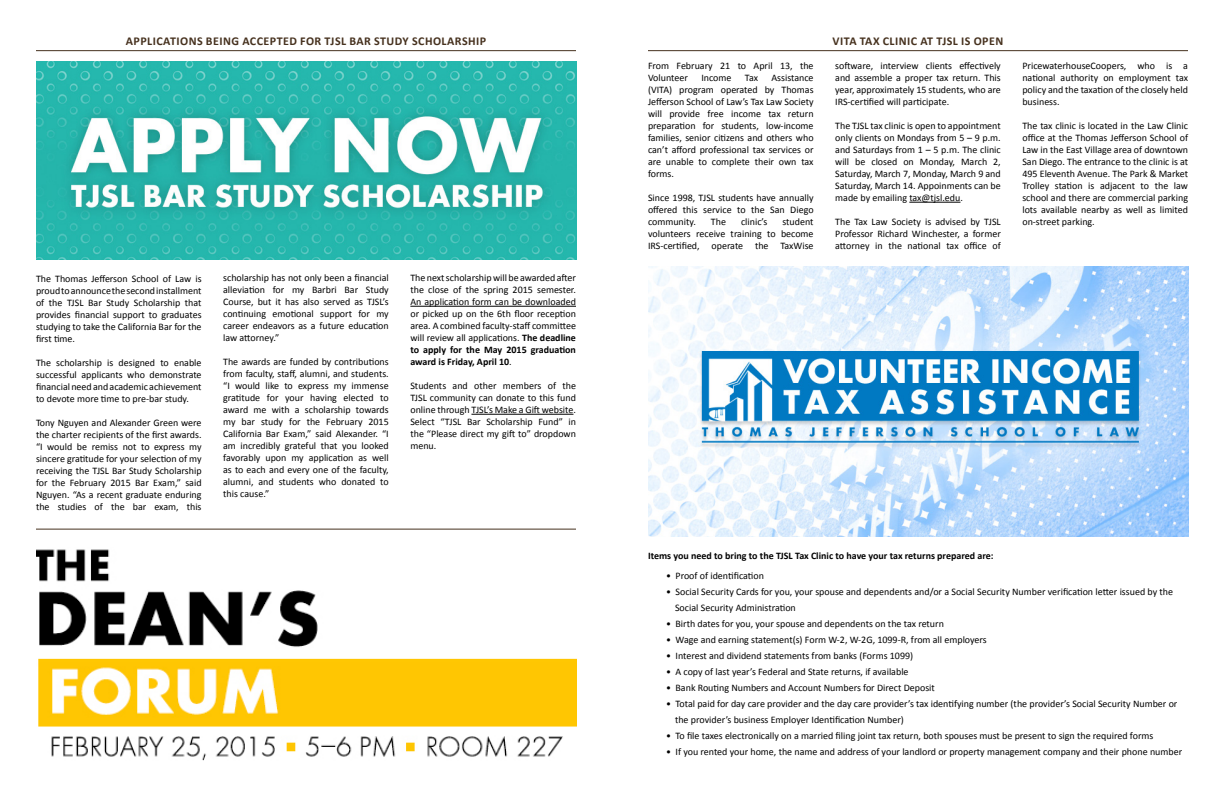
<style>
.page{position:relative;width:1224px;height:792px;background:#fff}
.page>*{position:absolute;margin:0;border:0;box-sizing:border-box;transform-origin:0 0}
.t1{font:700 12px "Calibri";letter-spacing:.04em;color:#46311e}
.t2{font:10px/12px "Calibri";color:#000;text-align:justify}
.t3{font:700 10px "Calibri";color:#000}
.s1{font-weight:700}
</style>
<div class="page">
<hr style="left:410px;top:306px;width:166px;height:1px;background:#000">
<hr style="left:471px;top:414px;width:102px;height:1px;background:#000">
<img style="left:36px;top:62px;width:541px;height:197px">
<hr style="left:36px;top:50px;width:540px;height:1px;background:#46311e">
<hr style="left:36px;top:529px;width:540px;height:1px;background:#46311e">
<img style="left:36px;top:549px;width:540px;height:211px">
<hr style="left:909px;top:202px;width:51px;height:1px;background:#000">
<img style="left:648px;top:266px;width:540px;height:270px">
<hr style="left:648px;top:50px;width:540px;height:1px;background:#46311e">
<p class="t1" style="left:126px;top:33px;width:362px">APPLICATIONS BEING ACCEPTED FOR TJSL BAR STUDY SCHOLARSHIP</p>
<p class="t2" style="left:36px;top:272px;width:167px">The Thomas Jefferson School of Law is proud to announce the second installment of the TJSL Bar Study Scholarship that provides financial support to graduates studying to take the California Bar for the first time.</p>
<p class="t2" style="left:36px;top:356px;width:167px">The scholarship is designed to enable successful applicants who demonstrate financial need and academic achievement to devote more time to pre-bar study.</p>
<p class="t2" style="left:36px;top:416px;width:167px">Tony Nguyen and Alexander Green were the charter recipients of the first awards. “I would be remiss not to express my sincere gratitude for your selection of my receiving the TJSL Bar Study Scholarship for the February 2015 Bar Exam,” said Nguyen. “As a recent graduate enduring the studies of the bar exam, this</p>
<p class="t2" style="left:223px;top:272px;width:167px">scholarship has not only been a financial alleviation for my Barbri Bar Study Course, but it has also served as TJSL’s continuing emotional support for my career endeavors as a future education law attorney.”</p>
<p class="t2" style="left:223px;top:356px;width:167px">The awards are funded by contributions from faculty, staff, alumni, and students. “I would like to express my immense gratitude for your having elected to award me with a scholarship towards my bar study for the February 2015<br>California Bar Exam,” said Alexander. “I am incredibly grateful that you looked favorably upon my application as well as to each and every one of the faculty, alumni, and students who donated to this cause.”</p>
<p class="t2" style="left:410px;top:272px;width:167px">The next scholarship will be awarded after the close of the spring 2015 semester.<br>An application form can be downloaded or picked up on the 6th floor reception area. A combined faculty-staff committee will review all applications. <span class="s1">The deadline to apply for the May 2015 graduation award is Friday, April 10</span>.</p>
<p class="t2" style="left:410px;top:380px;width:167px">Students and other members of the TJSL community can donate to this fund online through TJSL’s Make a Gift website.<br>Select “TJSL Bar Scholarship Fund” in the “Please direct my gift to” dropdown menu.</p>
<p class="t2" style="left:648px;top:59px;width:167px">From February 21 to April 13, the<br>Volunteer</p>
<p class="t2" style="left:648px;top:71px;width:167px;text-indent:123px">Assistance (VITA) program operated by Thomas Jefferson School of Law’s Tax Law Society will provide free income tax return preparation for students, low-income families, senior citizens and others who can’t afford professional tax services or are unable to complete their own tax forms.</p>
<p class="t2" style="left:648px;top:191px;width:167px">Since 1998, TJSL students have annually offered this service to the San Diego community.</p>
<p class="t2" style="left:701px;top:71px;width:32px">Income</p>
<p class="t2" style="left:745px;top:71px;width:15px">Tax</p>
<p class="t2" style="left:711px;top:215px;width:17px">The</p>
<p class="t2" style="left:741px;top:215px;width:28px">clinic’s</p>
<p class="t2" style="left:648px;top:215px;width:167px;text-indent:134px">student volunteers receive training to become IRS-certified, operate the TaxWise</p>
<p class="t1" style="left:833px;top:33px;width:172px">VITA TAX CLINIC AT TJSL IS OPEN</p>
<p class="t2" style="left:835px;top:59px;width:167px">software, interview clients effectively and assemble a proper tax return. This year, approximately 15 students, who are IRS-certified will participate.</p>
<p class="t2" style="left:835px;top:119px;width:167px">The TJSL tax clinic is open to appointment only clients on Mondays from 5 – 9 p.m. and Saturdays from 1 – 5 p.m. The clinic will be closed on Monday, March 2, Saturday, March 7, Monday, March 9 and Saturday, March 14. Appoinments can be made by emailing tax@tjsl.edu.</p>
<p class="t2" style="left:835px;top:215px;width:167px">The Tax Law Society is advised by TJSL Professor Richard Winchester, a former attorney in the national tax office of</p>
<p class="t2" style="left:1022px;top:59px;width:167px">PricewaterhouseCoopers, who is a national authority on employment tax policy and the taxation of the closely held business.</p>
<p class="t2" style="left:1022px;top:119px;width:167px">The tax clinic is located in the Law Clinic office at the Thomas Jefferson School of Law in the East Village area of downtown San Diego. The entrance to the clinic is at 495 Eleventh Avenue. The Park &amp; Market Trolley station is adjacent to the law school and there are commercial parking lots available nearby as well as limited on-street parking.</p>
<p class="t3" style="left:648px;top:549px;width:347px">Items you need to bring to the TJSL Tax Clinic to have your tax returns prepared are:</p>
<p class="t2" style="left:666px;top:569px;width:99px">• Proof of identification</p>
<p class="t2" style="left:675px;top:583px;width:500px;line-height:16px;text-indent:-9px">• Social Security Cards for you, your spouse and dependents and/or a Social Security Number verification letter issued by the<br>Social Security Administration</p>
<p class="t2" style="left:666px;top:617px;width:279px">• Birth dates for you, your spouse and dependents on the tax return</p>
<p class="t2" style="left:666px;top:633px;width:322px">• Wage and earning statement(s) Form W-2, W-2G, 1099-R, from all employers</p>
<p class="t2" style="left:666px;top:649px;width:249px">• Interest and dividend statements from banks (Forms 1099)</p>
<p class="t2" style="left:666px;top:665px;width:244px">• A copy of last year’s Federal and State returns, if available</p>
<p class="t2" style="left:666px;top:681px;width:270px">• Bank Routing Numbers and Account Numbers for Direct Deposit</p>
<p class="t2" style="left:675px;top:695px;width:504px;line-height:16px;text-indent:-9px">• Total paid for day care provider and the day care provider’s tax identifying number (the provider’s Social Security Number or the provider’s business Employer Identification Number)</p>
<p class="t2" style="left:666px;top:729px;width:489px">• To file taxes electronically on a married filing joint tax return, both spouses must be present to sign the required forms</p>
<p class="t2" style="left:666px;top:745px;width:518px">• If you rented your home, the name and address of your landlord or property management company and their phone number</p>
</div>
